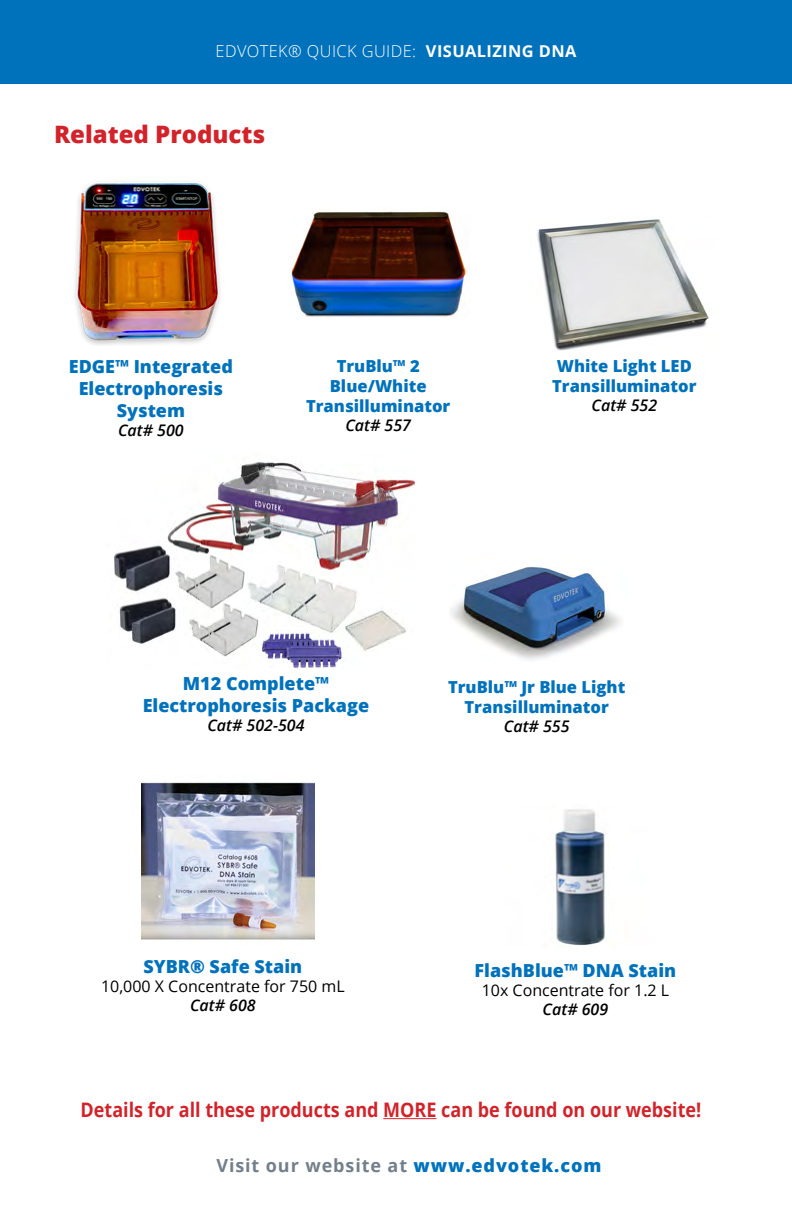
<style>
.page{position:relative;width:792px;height:1224px;background:#fff}
.page>*{position:absolute;margin:0;border:0;box-sizing:border-box;transform-origin:0 0}
.t1{font:800 24px "Open Sans";color:#d2232a}
.t2{font:700 20px "Open Sans";color:#d2232a;scale:.9 1}
.t3{font:800 18px/21.6px "Open Sans";color:#0072bc;text-align:center}
.t4{font:700 18px "Open Sans";letter-spacing:.05em;color:#727f8a}
.t5{font:800 16.6px/19.8px "Open Sans";color:#0072bc;text-align:center}
.t6{font:300 16.4px "Open Sans";letter-spacing:.025em;color:#fff}
.t7{font:italic 600 16px "Open Sans";color:#000}
.t8{font:16px "Open Sans";color:#000}
.s1{font-weight:700}
.s2{font-weight:800;color:#0072bc}
</style>
<div class="page">
<div style="left:0;top:0;width:792px;height:84px;background:#0072bc"></div>
<img style="left:114px;top:462px;width:300px;height:207px">
<hr style="left:383px;top:1118px;width:54px;height:1px;background:#d2232a">
<img style="left:75px;top:183px;width:145px;height:162px">
<img style="left:290px;top:211px;width:177px;height:106px">
<img style="left:537px;top:219px;width:172px;height:131px">
<img style="left:451px;top:566px;width:170px;height:94px">
<img style="left:142px;top:782px;width:173px;height:158px">
<img style="left:555px;top:809px;width:50px;height:139px">
<p class="t6" style="left:216px;top:39px;width:362px">EDVOTEK® QUICK GUIDE: <span class="s1">VISUALIZING DNA</span></p>
<h1 class="t1" style="left:54px;top:116px;width:213px">Related Products</h1>
<p class="t3" style="left:69px;top:355px;width:166px">EDGE™ Integrated<br>Electrophoresis<br>System</p>
<p class="t7" style="left:118px;top:419px;width:67px">Cat# 500</p>
<p class="t5" style="left:306px;top:356px;width:146px">TruBlu™ 2<br>Blue/White<br>Transilluminator</p>
<p class="t7" style="left:345px;top:415px;width:67px">Cat# 557</p>
<p class="t5" style="left:552px;top:356px;width:146px;text-align:left">White Light LED<br>Transilluminator</p>
<p class="t7" style="left:592px;top:395px;width:67px">Cat# 552</p>
<p class="t3" style="left:143px;top:672px;width:228px">M12 Complete™<br>Electrophoresis Package</p>
<p class="t7" style="left:207px;top:715px;width:99px">Cat# 502-504</p>
<p class="t5" style="left:448px;top:676px;width:179px">TruBlu™ Jr Blue Light<br>Transilluminator</p>
<p class="t7" style="left:504px;top:715px;width:67px">Cat# 555</p>
<p class="t3" style="left:143px;top:955px;width:160px">SYBR® Safe Stain</p>
<p class="t8" style="left:101px;top:975px;width:245px">10,000 X Concentrate for 750 mL</p>
<p class="t7" style="left:190px;top:995px;width:67px">Cat# 608</p>
<p class="t3" style="left:475px;top:958px;width:203px">FlashBlue™ DNA Stain</p>
<p class="t8" style="left:482px;top:979px;width:189px">10x Concentrate for 1.2 L</p>
<p class="t7" style="left:543px;top:998px;width:67px">Cat# 609</p>
<p class="t2" style="left:81px;top:1096px;width:691px">Details for all these products and MORE can be found on our website!</p>
<p class="t4" style="left:216px;top:1153px;width:386px">Visit our website at <span class="s2">www.edvotek.com</span></p>
</div>
